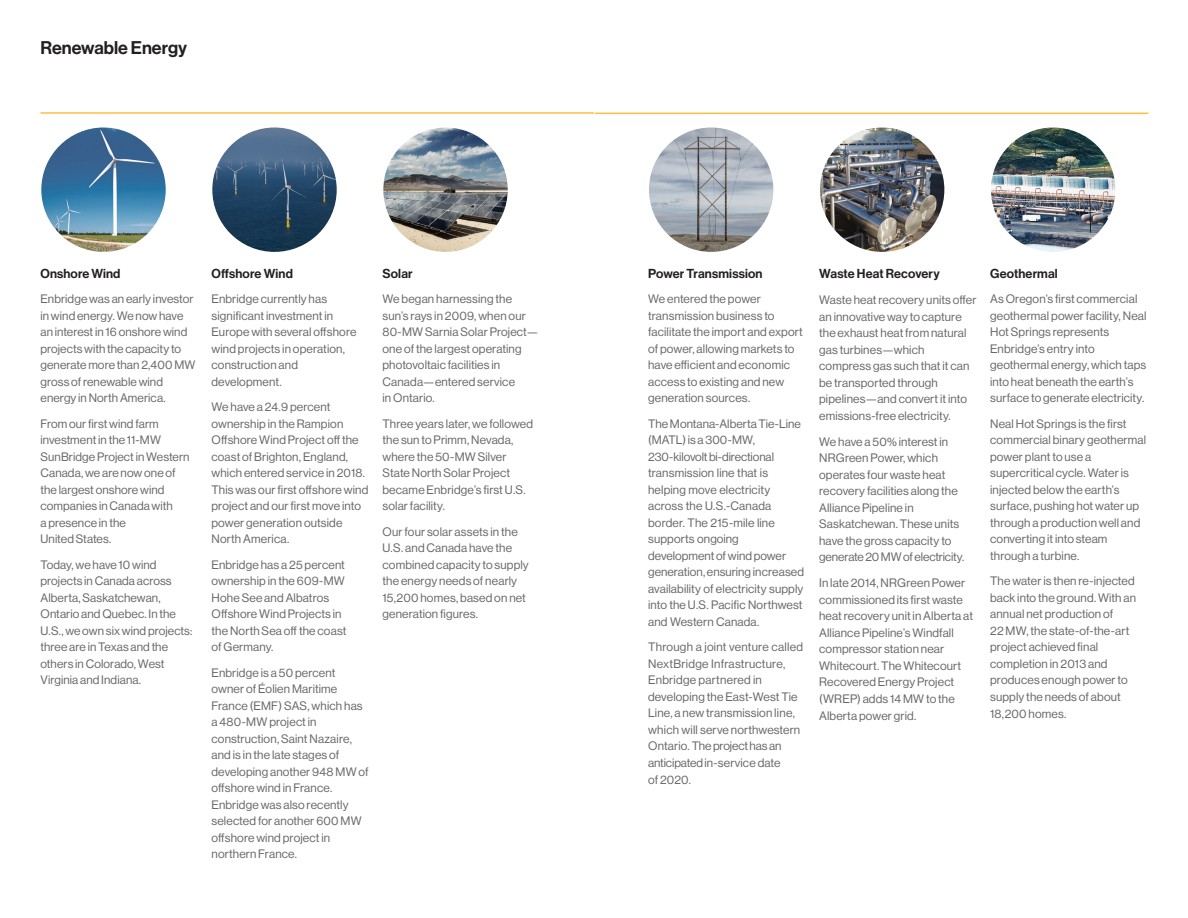
<style>
.page{position:relative;width:1188px;height:918px;background:#fff}
.page>*{position:absolute;margin:0;border:0;box-sizing:border-box;transform-origin:0 0}
.Section_Header{font:18px "N Haas Grotesk DS Std 65 Md";color:#231f20}
.Sub_Head{font:12.75px "N Haas Grotesk DS Std 65 Md";letter-spacing:.01em;color:#231f20}
._1_body_gray_indent{font:12px/16.5px "N Haas Grotesk DS Std 55 Rg";letter-spacing:.01em;color:#696768}
</style>
<div class="page">
<img style="left:41px;top:128px;width:125px;height:124px;border-radius:62px">
<img style="left:212px;top:128px;width:125px;height:124px;border-radius:62px">
<img style="left:383px;top:128px;width:125px;height:124px;border-radius:62px">
<hr style="left:40px;top:112px;width:554px;height:2px;background:#ffbf3e">
<hr style="left:595px;top:113px;width:553px;height:1px;background:#ffbf3e">
<img style="left:820px;top:128px;width:124px;height:124px;border-radius:62px">
<img style="left:991px;top:128px;width:124px;height:124px;border-radius:62px">
<img style="left:649px;top:128px;width:124px;height:124px;border-radius:62px">
<p class="Section_Header" style="left:40px;top:38px;width:148px">Renewable Energy</p>
<p class="Sub_Head" style="left:40px;top:266px;width:81px">Onshore Wind</p>
<p class="_1_body_gray_indent" style="left:40px;top:291px;width:156px">Enbridge was an early investor in wind energy. We now have an interest in 16 onshore wind projects with the capacity to generate more than 2,400 MW gross of renewable wind energy in North America.</p>
<p class="_1_body_gray_indent" style="left:40px;top:416px;width:150px">From our first wind farm investment in the 11-MW<br>SunBridge Project in Western<br>Canada, we are now one of the largest onshore wind companies in Canada with<br>a presence in the<br>United States.</p>
<p class="_1_body_gray_indent" style="left:40px;top:557px;width:153px">Today, we have 10 wind projects in Canada across<br>Alberta, Saskatchewan,<br>Ontario and Quebec. In the<br>U.S., we own six wind projects: three are in Texas and the others in Colorado, West<br>Virginia and Indiana.</p>
<p class="Sub_Head" style="left:212px;top:266px;width:83px">Offshore Wind</p>
<p class="_1_body_gray_indent" style="left:212px;top:291px;width:146px">Enbridge currently has significant investment in<br>Europe with several offshore wind projects in operation, construction and development.</p>
<p class="_1_body_gray_indent" style="left:212px;top:399px;width:158px">We have a 24.9 percent ownership in the Rampion<br>Offshore Wind Project off the coast of Brighton, England, which entered service in 2018.<br>This was our first offshore wind project and our first move into power generation outside<br>North America.</p>
<p class="_1_body_gray_indent" style="left:212px;top:557px;width:136px">Enbridge has a 25 percent ownership in the 609-MW<br>Hohe See and Albatros<br>Offshore Wind Projects in the North Sea off the coast of Germany.</p>
<p class="_1_body_gray_indent" style="left:212px;top:665px;width:159px">Enbridge is a 50 percent owner of Éolien Maritime<br>France (EMF) SAS, which has a 480-MW project in construction, Saint Nazaire, and is in the late stages of developing another 948 MW of offshore wind in France.<br>Enbridge was also recently selected for another 600 MW offshore wind project in northern France.</p>
<p class="Sub_Head" style="left:382px;top:266px;width:32px">Solar</p>
<p class="_1_body_gray_indent" style="left:382px;top:291px;width:157px">We began harnessing the sun’s rays in 2009, when our<br>80-MW Sarnia Solar Project— one of the largest operating photovoltaic facilities in<br>Canada—entered service<br>in Ontario.</p>
<p class="_1_body_gray_indent" style="left:382px;top:416px;width:152px">Three years later, we followed the sun to Primm, Nevada, where the 50-MW Silver<br>State North Solar Project became Enbridge’s first U.S. solar facility.</p>
<p class="_1_body_gray_indent" style="left:382px;top:524px;width:148px">Our four solar assets in the<br>U.S. and Canada have the combined capacity to supply the energy needs of nearly<br>15,200 homes, based on net generation figures.</p>
<p class="Sub_Head" style="left:648px;top:266px;width:116px">Power Transmission</p>
<p class="_1_body_gray_indent" style="left:648px;top:291px;width:156px">We entered the power transmission business to facilitate the import and export of power, allowing markets to have efficient and economic access to existing and new generation sources.</p>
<p class="_1_body_gray_indent" style="left:648px;top:416px;width:157px">The Montana-Alberta Tie-Line (MATL) is a 300-MW,<br>230-kilovolt bi-directional transmission line that is helping move electricity across the U.S.-Canada border. The 215-mile line supports ongoing development of wind power generation, ensuring increased availability of electricity supply into the U.S. Pacific Northwest and Western Canada.</p>
<p class="_1_body_gray_indent" style="left:648px;top:639px;width:156px">Through a joint venture called<br>NextBridge Infrastructure,<br>Enbridge partnered in developing the East-West Tie<br>Line, a new transmission line, which will serve northwestern<br>Ontario. The project has an anticipated in-service date<br>of 2020.</p>
<p class="Sub_Head" style="left:819px;top:266px;width:122px">Waste Heat Recovery</p>
<p class="_1_body_gray_indent" style="left:819px;top:292px;width:159px">Waste heat recovery units offer an innovative way to capture the exhaust heat from natural gas turbines—which compress gas such that it can be transported through pipelines—and convert it into emissions-free electricity.</p>
<p class="_1_body_gray_indent" style="left:819px;top:433px;width:147px">We have a 50% interest in<br>NRGreen Power, which operates four waste heat recovery facilities along the<br>Alliance Pipeline in<br>Saskatchewan. These units have the gross capacity to generate 20 MW of electricity.</p>
<p class="_1_body_gray_indent" style="left:819px;top:575px;width:155px">In late 2014, NRGreen Power commissioned its first waste heat recovery unit in Alberta at<br>Alliance Pipeline’s Windfall compressor station near<br>Whitecourt. The Whitecourt<br>Recovered Energy Project (WREP) adds 14 MW to the<br>Alberta power grid.</p>
<p class="Sub_Head" style="left:990px;top:266px;width:69px">Geothermal</p>
<p class="_1_body_gray_indent" style="left:990px;top:291px;width:158px">As Oregon’s first commercial geothermal power facility, Neal<br>Hot Springs represents<br>Enbridge’s entry into geothermal energy, which taps into heat beneath the earth’s surface to generate electricity.</p>
<p class="_1_body_gray_indent" style="left:990px;top:416px;width:158px">Neal Hot Springs is the first commercial binary geothermal power plant to use a supercritical cycle. Water is injected below the earth’s surface, pushing hot water up through a production well and converting it into steam through a turbine.</p>
<p class="_1_body_gray_indent" style="left:990px;top:573px;width:148px">The water is then re-injected back into the ground. With an annual net production of<br>22 MW, the state-of-the-art project achieved final completion in 2013 and produces enough power to supply the needs of about<br>18,200 homes.</p>
</div>
